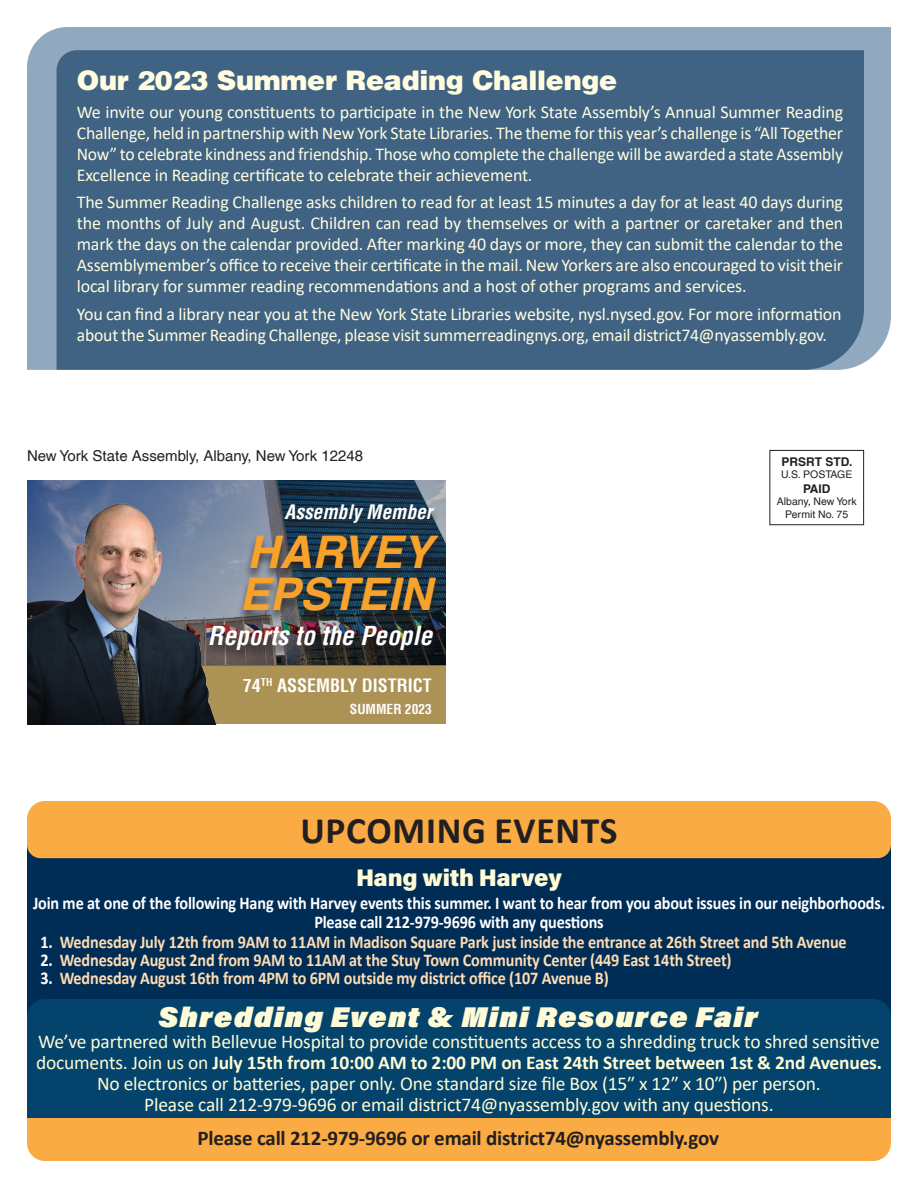
<style>
.page{position:relative;width:918px;height:1188px;background:#fff}
.page>*{position:absolute;margin:0;border:0;box-sizing:border-box;transform-origin:0 0}
.t1{font:italic 700 45px/42px "Helvetica";color:#f9a22b}
.Body_Times_Justifica{font:700 37.5px "Calibri";letter-spacing:.02em;color:#231f20}
.Body_Times_Justifica-2{font:italic 900 28.5px "Acumin Pro";letter-spacing:.04em;color:#fffbd6}
.Body_Times_Justifica-3{font:900 27px "Helvetica";letter-spacing:-.01em;color:#fffce0}
.t2{font:italic 700 condensed 25.5px "Helvetica";color:#fff}
.Body_Times_Justifica-4{font:900 24px "Acumin Pro";letter-spacing:-.01em;color:#fffbd6}
.Body_Times_Justifica-5{font:700 21px "Calibri";letter-spacing:-.01em;color:#231f20}
.Body_Times_Justifica-6{font:19.5px/21.1px "Calibri";letter-spacing:-.01em;color:#fffbd6;text-align:center}
.t3{font:italic 700 condensed 19.5px "Helvetica";color:#fff}
.Body_Times_Justifica-7{font:18px/21px "Calibri";letter-spacing:-.01em;color:#fffce0;text-align:justify}
.Body_Times_Justifica-8{font:700 18px "Calibri";letter-spacing:-.01em;color:#fedcb3;scale:.9 1}
.Body_Times_Justifica-9{font:700 18px/19.5px "Calibri";letter-spacing:-.01em;color:#fff;text-align:center;scale:.9 1}
.t4{font:700 condensed 18px "Helvetica";color:#fff}
.t5{font:15px "Helvetica";color:#231f20}
.t6{font:700 condensed 13.5px "Helvetica";color:#fff}
.t7{font:700 12px "Helvetica";color:#231f20}
.t8{font:10.5px "Helvetica";color:#231f20}
.s1{color:#fff}
.s2{font-weight:700}
</style>
<div class="page">
<div style="left:27px;top:1118px;width:864px;height:43px;background:#faab43"></div>
<div style="left:27px;top:839px;width:864px;height:279px;background:#002d55"></div>
<div style="left:770px;top:450px;width:94px;height:75px;border:1px solid #231f20"></div>
<div style="left:194px;top:665px;width:251px;height:59px;background:#ad9255"></div>
<div style="left:27px;top:27px;width:864px;height:343px;background:#91a9bf"></div>
<svg style="left:27px;top:480px;width:418px;height:186px;background:#435871"></svg>
<img style="left:27px;top:494px;width:215px;height:230px">
<div style="left:203px;top:504px;width:242px;height:159px;background:#231f20;opacity:.75"></div>
<div style="left:27px;top:801px;width:864px;height:57px;background:#faab43"></div>
<div style="left:27px;top:999px;width:864px;height:119px;background:#04436b"></div>
<div style="left:57px;top:50px;width:807px;height:320px;background:#406383"></div>
<p class="Body_Times_Justifica-3" style="left:77px;top:68px;width:542px">Our 2023 Summer Reading Challenge</p>
<p class="Body_Times_Justifica-7" style="left:77px;top:101px;width:768px">We invite our young constituents to participate in the New York State Assembly’s Annual Summer Reading Challenge, held in partnership with New York State Libraries. The theme for this year’s challenge is “All Together Now” to celebrate kindness and friendship. Those who complete the challenge will be awarded a state Assembly Excellence in Reading certificate to celebrate their achievement.</p>
<p class="Body_Times_Justifica-7" style="left:77px;top:191px;width:768px">The Summer Reading Challenge asks children to read for at least 15 minutes a day for at least 40 days during the months of July and August. Children can read by themselves or with a partner or caretaker and then mark the days on the calendar provided. After marking 40 days or more, they can submit the calendar to the Assemblymember’s office to receive their certificate in the mail. New Yorkers are also encouraged to visit their local library for summer reading recommendations and a host of other programs and services.</p>
<p class="Body_Times_Justifica-7" style="left:77px;top:303px;width:766px">You can find a library near you at the New York State Libraries website, nysl.nysed.gov. For more information about the Summer Reading Challenge, please visit summerreadingnys.org, email district74@nyassembly.gov.</p>
<p class="t5" style="left:27px;top:449px;width:338px">New York State Assembly, Albany, New York 12248</p>
<p class="t3" style="left:285px;top:503px;width:149px">Assembly Member</p>
<p class="t1" style="left:240px;top:535px;width:194px">HARVEY<br>EPSTEIN</p>
<p class="t2" style="left:208px;top:623px;width:226px">Reports to the People</p>
<p class="t4" style="left:243px;top:677px;width:191px">74<sup>TH</sup> ASSEMBLY DISTRICT</p>
<p class="t6" style="left:350px;top:703px;width:84px">SUMMER 2023</p>
<p class="Body_Times_Justifica" style="left:300px;top:804px;width:319px">UPCOMING EVENTS</p>
<p class="t7" style="left:782px;top:456px;width:72px">PRSRT STD.</p>
<p class="t8" style="left:781px;top:470px;width:73px">U.S. POSTAGE</p>
<p class="t7" style="left:803px;top:483px;width:29px">PAID</p>
<p class="t8" style="left:777px;top:497px;width:81px">Albany, New York</p>
<p class="t8" style="left:785px;top:510px;width:64px">Permit No. 75</p>
<p class="Body_Times_Justifica-4" style="left:356px;top:861px;width:207px">Hang with Harvey</p>
<p class="Body_Times_Justifica-9" style="left:33px;top:893px;width:948px">Join me at one of the following Hang with Harvey events this summer. I want to hear from you about issues in our neighborhoods.<br>Please call 212-979-9696 with any questions</p>
<p class="Body_Times_Justifica-8" style="left:40px;top:930px;width:897px"><span class="s1">1.</span> Wednesday July 12th from 9AM to 11AM in Madison Square Park just inside the entrance at 26th Street and 5th Avenue</p>
<p class="Body_Times_Justifica-8" style="left:40px;top:948px;width:769px"><span class="s1">2.</span> Wednesday August 2nd from 9AM to 11AM at the Stuy Town Community Center (449 East 14th Street)</p>
<p class="Body_Times_Justifica-8" style="left:40px;top:966px;width:633px"><span class="s1">3.</span> Wednesday August 16th from 4PM to 6PM outside my district office (107 Avenue B)</p>
<p class="Body_Times_Justifica-2" style="left:158px;top:996px;width:601px">Shredding Event &amp; Mini Resource Fair</p>
<p class="Body_Times_Justifica-6" style="left:36px;top:1030px;width:848px">We’ve partnered with Bellevue Hospital to provide constituents access to a shredding truck to shred sensitive documents. Join us on <span class="s2">July 15th from 10:00 AM to 2:00 PM on East 24th Street between 1st &amp; 2nd Avenues.<br></span>No electronics or batteries, paper only. One standard size file Box (15″ x 12″ x 10″) per person.<br>Please call 212-979-9696 or email district74@nyassembly.gov with any questions.</p>
<p class="Body_Times_Justifica-5" style="left:198px;top:1123px;width:523px">Please call 212-979-9696 or email district74@nyassembly.gov</p>
</div>
